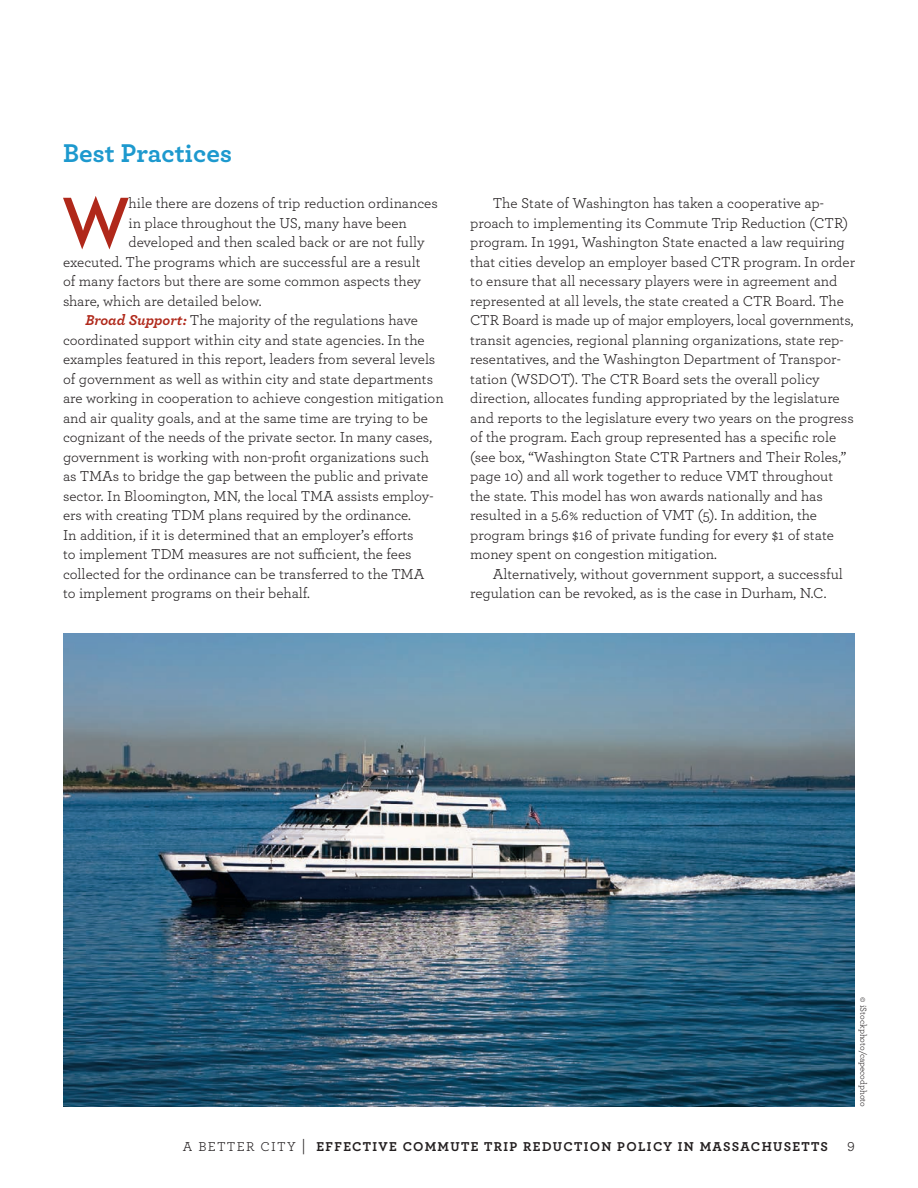
<style>
.page{position:relative;width:918px;height:1188px;background:#fff}
.page>*{position:absolute;margin:0;border:0;box-sizing:border-box;transform-origin:0 0}
.t1{font:500 69.6px "Futura BT";color:#b0281a}
.t2{font:700 27px "Archer Pro";color:#1d99ce}
.t3{font:15px/19.5px "Archer Pro";color:#231f20}
.t4{font:700 13.5px "Archer Pro";letter-spacing:.1em;color:#231f20}
.t5{font:13.5px "Archer Pro";color:#231f20}
.t6{font:9px "Archer Pro";color:#231f20}
.s1{font-weight:700;font-style:italic;color:#b0281a}
.s2{font-weight:400}
.s3{font-weight:400;font-size:16.5px}
</style>
<div class="page">
<img style="left:63px;top:634px;width:792px;height:473px">
<h2 class="t2" style="left:63px;top:132px;width:171px">BEST PRACTICES</h2>
<h1 class="t1" style="left:63px;top:180px;width:67px">W</h1>
<p class="t3" style="left:129px;top:193px;width:311px">hile there are dozens of trip reduction ordinances</p>
<p class="t3" style="left:129px;top:213px;width:280px">in place throughout the US, many have been</p>
<p class="t3" style="left:129px;top:232px;width:298px">developed and then scaled back or are not fully</p>
<p class="t3" style="left:63px;top:252px;width:359px">executed. The programs which are successful are a result</p>
<p class="t3" style="left:63px;top:271px;width:360px">of many factors but there are some common aspects they</p>
<p class="t3" style="left:63px;top:291px;width:200px">share, which are detailed below.</p>
<p class="t3" style="left:86px;top:310px;width:334px"><span class="s1">Broad Support:</span> The majority of the regulations have</p>
<p class="t3" style="left:63px;top:330px;width:363px">coordinated support within city and state agencies. In the</p>
<p class="t3" style="left:63px;top:349px;width:374px">examples featured in this report, leaders from several levels</p>
<p class="t3" style="left:63px;top:369px;width:372px">of government as well as within city and state departments</p>
<p class="t3" style="left:63px;top:388px;width:382px">are working in cooperation to achieve congestion mitigation</p>
<p class="t3" style="left:63px;top:408px;width:367px">and air quality goals, and at the same time are trying to be</p>
<p class="t3" style="left:63px;top:427px;width:371px">cognizant of the needs of the private sector. In many cases,</p>
<p class="t3" style="left:63px;top:447px;width:368px">government is working with non-profit organizations such</p>
<p class="t3" style="left:63px;top:466px;width:367px">as TMAs to bridge the gap between the public and private</p>
<p class="t3" style="left:63px;top:486px;width:372px">sector. In Bloomington, MN, the local TMA assists employ-</p>
<p class="t3" style="left:63px;top:505px;width:350px">ers with creating TDM plans required by the ordinance.</p>
<p class="t3" style="left:63px;top:525px;width:352px">In addition, if it is determined that an employer’s efforts</p>
<p class="t3" style="left:63px;top:544px;width:350px">to implement TDM measures are not sufficient, the fees</p>
<p class="t3" style="left:63px;top:564px;width:363px">collected for the ordinance can be transferred to the TMA</p>
<p class="t3" style="left:63px;top:583px;width:248px">to implement programs on their behalf.</p>
<p class="t3" style="left:470px;top:193px;width:386px;text-indent:22px">The State of Washington has taken a cooperative ap&shy;proach to implementing its Commute Trip Reduction (CTR) program. In 1991, Washington State enacted a law requiring that cities develop an employer based CTR program. In order to ensure that all necessary players were in agreement and represented at all levels, the state created a CTR Board. The CTR Board is made up of major employers, local governments, transit agencies, regional planning organizations, state rep&shy;resentatives, and the Washington Department of Transpor&shy;tation (WSDOT). The CTR Board sets the overall policy direction, allocates funding appropriated by the legislature and reports to the legislature every two years on the progress of the program. Each group represented has a specific role (see box, “Washington State CTR Partners and Their Roles,” page 10) and all work together to reduce VMT throughout the state. This model has won awards nationally and has resulted in a 5.6% reduction of VMT (5). In addition, the program brings $16 of private funding for every $1 of state money spent on congestion mitigation.</p>
<p class="t3" style="left:470px;top:563px;width:374px;text-indent:22px">Alternatively, without government support, a successful regulation can be revoked, as is the case in Durham, N.C.</p>
<p class="t6" style="left:870px;top:997px;width:111px;rotate:90deg">© iStockphoto/capecodphoto</p>
<p class="t4" style="left:183px;top:1136px;width:647px"><span class="s2">A Better City</span> <span class="s3">|</span> EFFECTIVE COMMUTE TRIP REDUCTION POLICY IN MASSACHUSETTS</p>
<p class="t5" style="left:847px;top:1137px;width:9px">9</p>
</div>
